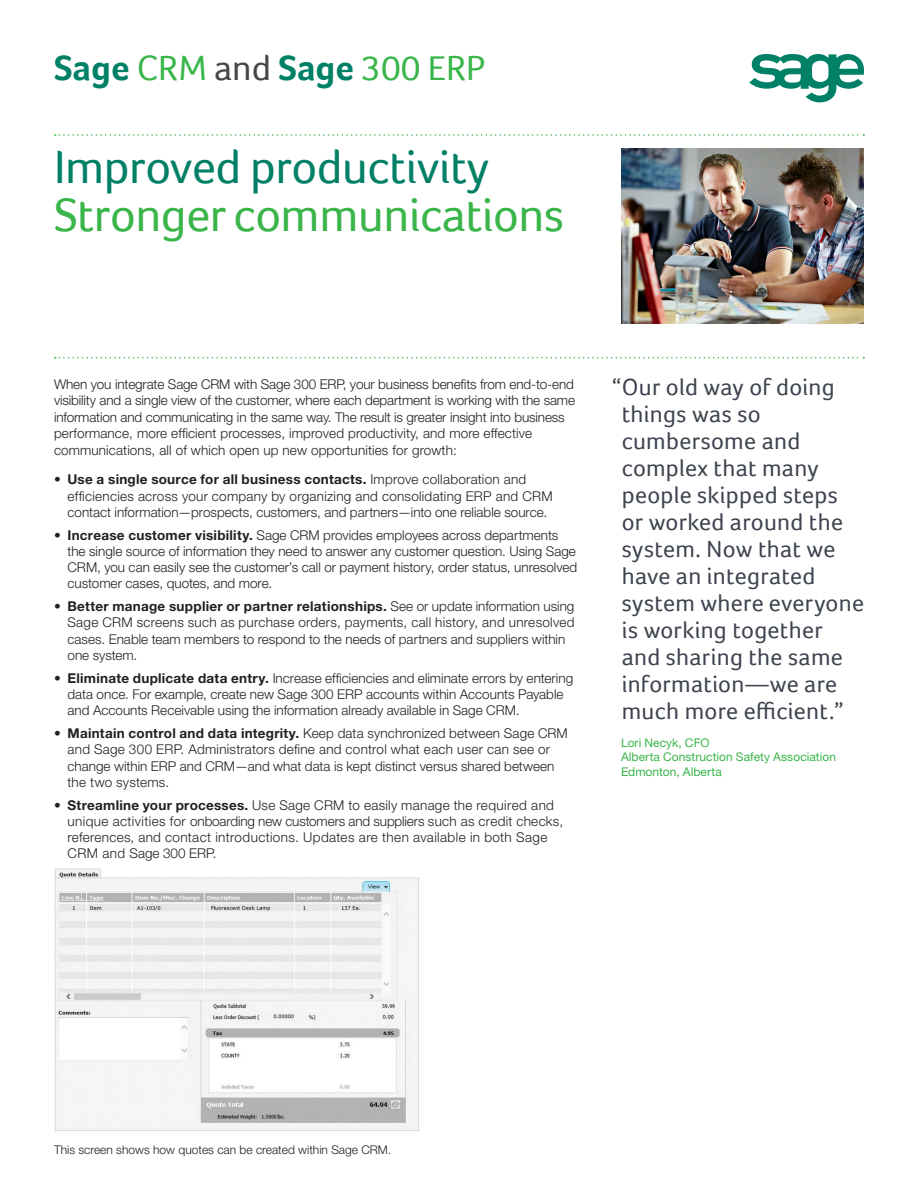
<style>
.page{position:relative;width:918px;height:1188px;background:#fff}
.page>*{position:absolute;margin:0;border:0;box-sizing:border-box;transform-origin:0 0}
.Headline_one{font:48px "Foco";letter-spacing:-.01em;color:#3ab54a}
.Headline_one-2{font:48px "Foco";letter-spacing:-.01em;color:#008066}
.Product_Name_-p1{font:36px "Foco";color:#3ab54a}
.t1{font:24px/27px "Foco";letter-spacing:.01em;color:#3e444f}
.Body_copy{font:300 13.5px/16.2px "Helvetica Neue";color:#231f20}
.Body_copy-2{font:300 13.5px/16.2px "Helvetica Neue";letter-spacing:.02em;color:#231f20}
.Customer_details{font:12px/14.4px "Helvetica Neue";letter-spacing:.005em;color:#3ab54a}
.small_caption{font:300 12px "Helvetica Neue";color:#231f20}
.s1{font-weight:700;color:#008066}
.s2{color:#444748}
.s3{font-weight:700}
</style>
<div class="page">
<img style="left:621px;top:148px;width:243px;height:176px">
<svg style="left:55px;top:134px;width:809px;height:2px"></svg>
<svg style="left:55px;top:357px;width:809px;height:1px"></svg>
<svg style="left:749px;top:54px;width:115px;height:48px"></svg>
<img style="left:54px;top:868px;width:365px;height:263px">
<p class="Product_Name_-p1" style="left:54px;top:47px;width:433px"><span class="s1">Sage</span> CRM <span class="s2">and</span> <span class="s1">Sage</span> 300 ERP</p>
<p class="Headline_one-2" style="left:54px;top:139px;width:437px">Improved productivity</p>
<p class="Headline_one" style="left:54px;top:187px;width:512px">Stronger communications</p>
<p class="Body_copy" style="left:54px;top:375px;width:523px">When you integrate Sage CRM with Sage 300 ERP, your business benefits from end-to-end visibility and a single view of the customer, where each department is working with the same information and communicating in the same way. The result is greater insight into business performance, more efficient processes, improved productivity, and more effective communications, all of which open up new opportunities for growth:</p>
<p class="Body_copy" style="left:68px;top:471px;width:487px;text-indent:-14px">• <span class="s3">Use a single source for all business contacts.</span> Improve collaboration and efficiencies across your company by organizing and consolidating ERP and CRM contact information—prospects, customers, and partners—into one reliable source.</p>
<p class="Body_copy" style="left:68px;top:526px;width:511px;text-indent:-14px">• <span class="s3">Increase customer visibility.</span> Sage CRM provides employees across departments the single source of information they need to answer any customer question. Using Sage CRM, you can easily see the customer’s call or payment history, order status, unresolved customer cases, quotes, and more.</p>
<p class="Body_copy" style="left:68px;top:598px;width:508px;text-indent:-14px">• <span class="s3">Better manage supplier or partner relationships.</span> See or update information using Sage CRM screens such as purchase orders, payments, call history, and unresolved cases. Enable team members to respond to the needs of partners and suppliers within one system.</p>
<p class="Body_copy" style="left:68px;top:670px;width:507px;text-indent:-14px">• <span class="s3">Eliminate duplicate data entry.</span> Increase efficiencies and eliminate errors by entering data once. For example, create new Sage 300 ERP accounts within Accounts Payable and Accounts Receivable using the information already available in Sage CRM.</p>
<p class="Body_copy" style="left:68px;top:725px;width:502px;text-indent:-14px">• <span class="s3">Maintain control and data integrity.</span> Keep data synchronized between Sage CRM and Sage 300 ERP. Administrators define and control what each user can see or change within ERP and CRM—and what data is kept distinct versus shared between the two systems.</p>
<p class="Body_copy-2" style="left:68px;top:796px;width:497px;text-indent:-14px">• <span class="s3">Streamline your processes.</span> Use Sage CRM to easily manage the required and unique activities for onboarding new customers and suppliers such as credit checks, references, and contact introductions. Updates are then available in both Sage CRM and Sage 300 ERP.</p>
<p class="t1" style="left:622px;top:373px;width:244px;text-indent:-10px">“Our old way of doing things was so cumbersome and complex that many people skipped steps or worked around the system. Now that we have an integrated system where everyone is working together and sharing the same information—we are much more efficient.”</p>
<p class="Customer_details" style="left:621px;top:735px;width:217px">Lori Necyk, CFO<br>Alberta Construction Safety Association</p>
<p class="Customer_details" style="left:621px;top:764px;width:102px">Edmonton, Alberta</p>
<p class="small_caption" style="left:54px;top:1142px;width:339px">This screen shows how quotes can be created within Sage CRM.</p>
</div>
